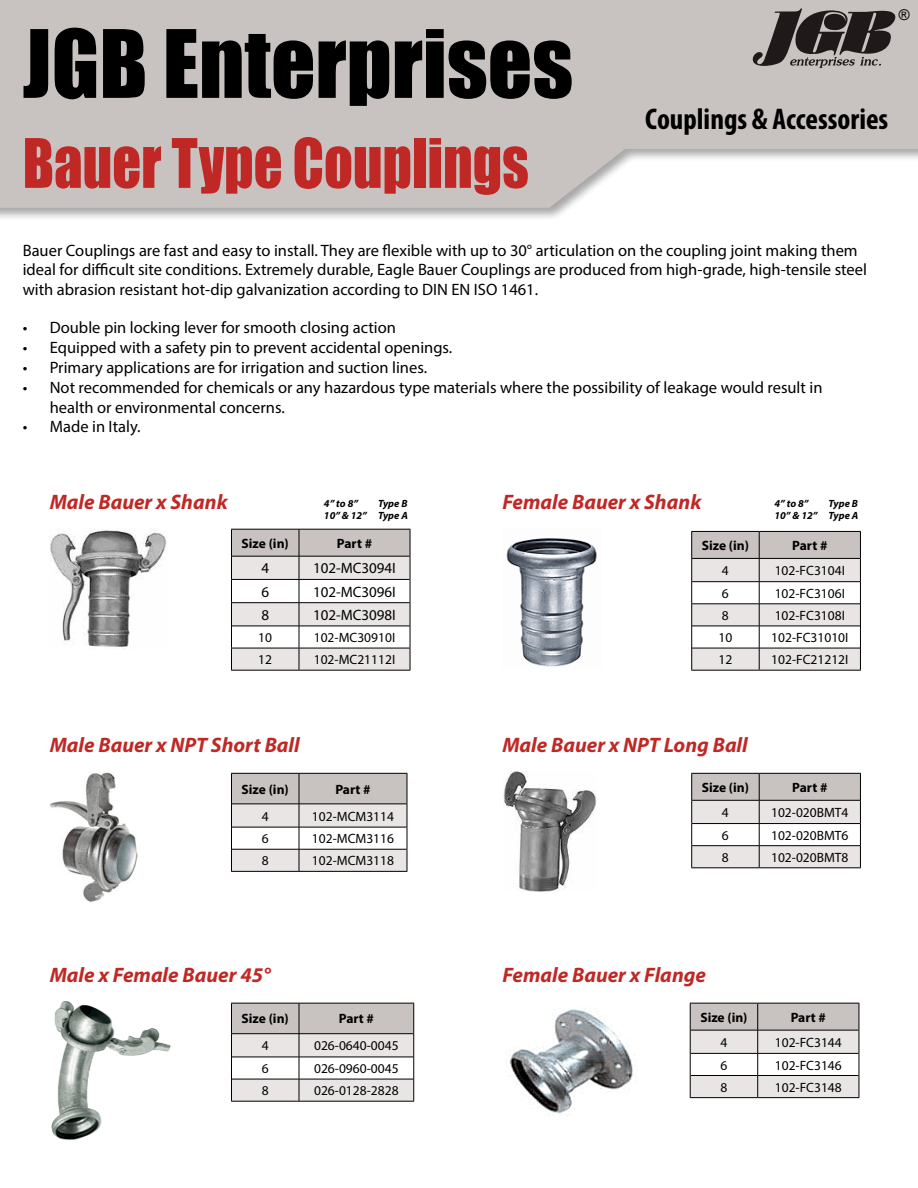
<style>
.page{position:relative;width:918px;height:1188px;background:#fff}
.page>*{position:absolute;margin:0;border:0;box-sizing:border-box;transform-origin:0 0}
.t1{font:87px "Impact";color:#000}
.t2{font:63px "Impact";color:#c02825;scale:.9 1}
.t3{font:700 condensed 30px "Myriad Pro";color:#000}
.t4{font:italic 700 21px "Myriad Pro";color:#c02825}
.t5{font:16.5px/19.8px "Myriad Pro";color:#000}
.t6{font:15px "Myriad Pro";color:#000}
.t7{font:italic 14.85px "Arial";color:#000}
.t8{font:13.5px "Myriad Pro";color:#000}
.t9{font:700 13.5px "Myriad Pro";color:#000}
.t10{font:italic 700 10.5px/12.6px "Myriad Pro";color:#000;text-align:right}
</style>
<div class="page">
<div style="left:0;top:0;width:918px;height:221px;background:#000;opacity:.35"></div>
<div style="left:0;top:149px;width:633px;height:59px;background:#c8c2c0"></div>
<div style="left:0;top:0;width:918px;height:149px;background:#c8c2c0"></div>
<svg style="left:231px;top:773px;width:177px;height:98px"></svg>
<hr style="left:231px;top:871px;width:68px;height:1px;background:#000">
<hr style="left:299px;top:871px;width:108px;height:1px;background:#000">
<svg style="left:691px;top:773px;width:170px;height:94px"></svg>
<hr style="left:691px;top:867px;width:68px;height:1px;background:#000">
<hr style="left:759px;top:867px;width:102px;height:1px;background:#000">
<img style="left:50px;top:772px;width:88px;height:130px">
<img style="left:503px;top:772px;width:93px;height:120px">
<svg style="left:231px;top:529px;width:180px;height:141px"></svg>
<hr style="left:231px;top:670px;width:68px;height:1px;background:#000">
<hr style="left:299px;top:670px;width:111px;height:1px;background:#000">
<hr style="left:232px;top:626px;width:67px;height:1px;background:#000">
<hr style="left:299px;top:626px;width:111px;height:1px;background:#000">
<img style="left:50px;top:529px;width:116px;height:121px">
<svg style="left:691px;top:531px;width:170px;height:139px"></svg>
<hr style="left:691px;top:670px;width:68px;height:1px;background:#000">
<hr style="left:759px;top:670px;width:102px;height:1px;background:#000">
<hr style="left:692px;top:648px;width:67px;height:1px;background:#000">
<hr style="left:759px;top:648px;width:101px;height:1px;background:#000">
<hr style="left:692px;top:626px;width:67px;height:1px;background:#000">
<hr style="left:759px;top:626px;width:101px;height:1px;background:#000">
<img style="left:506px;top:538px;width:91px;height:129px">
<svg style="left:231px;top:1003px;width:183px;height:98px"></svg>
<hr style="left:231px;top:1101px;width:68px;height:1px;background:#000">
<hr style="left:299px;top:1101px;width:115px;height:1px;background:#000">
<svg style="left:690px;top:1003px;width:170px;height:95px"></svg>
<hr style="left:690px;top:1097px;width:68px;height:1px;background:#000">
<hr style="left:758px;top:1097px;width:101px;height:1px;background:#000">
<img style="left:52px;top:1001px;width:118px;height:139px">
<img style="left:507px;top:1008px;width:130px;height:108px">
<svg style="left:752px;top:8px;width:144px;height:60px"></svg>
<h1 class="t1" style="left:23px;top:-4px;width:552px">JGB Enterprises</h1>
<h2 class="t2" style="left:23px;top:114px;width:564px">Bauer Type Couplings</h2>
<p class="t7" style="left:898px;top:5px;width:12px">®</p>
<h3 class="t3" style="left:645px;top:101px;width:245px">Couplings &amp; Accessories</h3>
<p class="t5" style="left:23px;top:240px;width:846px">Bauer Couplings are fast and easy to install. They are flexible with up to 30° articulation on the coupling joint making them ideal for difficult site conditions. Extremely durable, Eagle Bauer Couplings are produced from high-grade, high-tensile steel with abrasion resistant hot-dip galvanization according to DIN EN ISO 1461.</p>
<p class="t5" style="left:23px;top:318px;width:375px">• Double pin locking lever for smooth closing action</p>
<p class="t5" style="left:23px;top:338px;width:431px">• Equipped with a safety pin to prevent accidental openings.</p>
<p class="t5" style="left:23px;top:357px;width:406px">• Primary applications are for irrigation and suction lines.</p>
<p class="t5" style="left:50px;top:377px;width:774px;text-indent:-27px">• Not recommended for chemicals or any hazardous type materials where the possibility of leakage would result in health or environmental concerns.</p>
<p class="t5" style="left:23px;top:417px;width:119px">• Made in Italy.</p>
<p class="t4" style="left:50px;top:488px;width:180px">Male Bauer x Shank</p>
<p class="t10" style="left:324px;top:496px;width:85px">Type B<br>10” &amp; 12” Type A</p>
<p class="t4" style="left:502px;top:488px;width:201px">Female Bauer x Shank</p>
<p class="t10" style="left:324px;top:496px;width:36px">4” to 8”</p>
<p class="t10" style="left:774px;top:496px;width:36px">4” to 8”</p>
<p class="t10" style="left:774px;top:496px;width:85px">Type B<br>10” &amp; 12” Type A</p>
<p class="t9" style="left:242px;top:534px;width:49px">Size (in)</p>
<p class="t9" style="left:337px;top:534px;width:37px">Part #</p>
<p class="t6" style="left:261px;top:559px;width:9px">4</p>
<p class="t6" style="left:313px;top:559px;width:84px">102-MC3094I</p>
<p class="t6" style="left:261px;top:582px;width:9px">6</p>
<p class="t6" style="left:313px;top:582px;width:84px">102-MC3096I</p>
<p class="t6" style="left:261px;top:606px;width:9px">8</p>
<p class="t6" style="left:313px;top:606px;width:84px">102-MC3098I</p>
<p class="t8" style="left:258px;top:629px;width:15px">10</p>
<p class="t8" style="left:314px;top:629px;width:83px">102-MC30910I</p>
<p class="t8" style="left:258px;top:651px;width:15px">12</p>
<p class="t8" style="left:314px;top:651px;width:83px">102-MC21112I</p>
<p class="t9" style="left:702px;top:537px;width:49px">Size (in)</p>
<p class="t9" style="left:792px;top:537px;width:37px">Part #</p>
<p class="t8" style="left:722px;top:562px;width:8px">4</p>
<p class="t8" style="left:775px;top:562px;width:72px">102-FC3104I</p>
<p class="t8" style="left:722px;top:585px;width:8px">6</p>
<p class="t8" style="left:775px;top:585px;width:72px">102-FC3106I</p>
<p class="t8" style="left:722px;top:607px;width:8px">8</p>
<p class="t8" style="left:775px;top:607px;width:72px">102-FC3108I</p>
<p class="t8" style="left:719px;top:629px;width:15px">10</p>
<p class="t8" style="left:771px;top:629px;width:79px">102-FC31010I</p>
<p class="t8" style="left:719px;top:651px;width:15px">12</p>
<p class="t8" style="left:771px;top:651px;width:79px">102-FC21212I</p>
<p class="t4" style="left:50px;top:731px;width:252px">Male Bauer x NPT Short Ball</p>
<p class="t9" style="left:242px;top:780px;width:49px">Size (in)</p>
<p class="t9" style="left:335px;top:780px;width:37px">Part #</p>
<p class="t8" style="left:262px;top:808px;width:8px">4</p>
<p class="t8" style="left:312px;top:808px;width:84px">102-MCM3114</p>
<p class="t8" style="left:262px;top:830px;width:8px">6</p>
<p class="t8" style="left:312px;top:830px;width:84px">102-MCM3116</p>
<p class="t8" style="left:262px;top:853px;width:8px">8</p>
<p class="t8" style="left:312px;top:853px;width:84px">102-MCM3118</p>
<p class="t4" style="left:502px;top:731px;width:247px">Male Bauer x NPT Long Ball</p>
<p class="t9" style="left:702px;top:779px;width:49px">Size (in)</p>
<p class="t9" style="left:792px;top:779px;width:37px">Part #</p>
<p class="t8" style="left:722px;top:804px;width:8px">4</p>
<p class="t8" style="left:771px;top:804px;width:79px">102-020BMT4</p>
<p class="t8" style="left:722px;top:827px;width:8px">6</p>
<p class="t8" style="left:771px;top:827px;width:79px">102-020BMT6</p>
<p class="t8" style="left:722px;top:849px;width:8px">8</p>
<p class="t8" style="left:771px;top:849px;width:79px">102-020BMT8</p>
<p class="t4" style="left:50px;top:961px;width:222px">Male x Female Bauer 45°</p>
<p class="t9" style="left:242px;top:1010px;width:49px">Size (in)</p>
<p class="t9" style="left:339px;top:1010px;width:37px">Part #</p>
<p class="t8" style="left:262px;top:1038px;width:8px">4</p>
<p class="t8" style="left:314px;top:1038px;width:86px">026-0640-0045</p>
<p class="t8" style="left:262px;top:1060px;width:8px">6</p>
<p class="t8" style="left:314px;top:1060px;width:86px">026-0960-0045</p>
<p class="t8" style="left:262px;top:1082px;width:8px">8</p>
<p class="t8" style="left:314px;top:1082px;width:86px">026-0128-2828</p>
<p class="t4" style="left:502px;top:961px;width:205px">Female Bauer x Flange</p>
<p class="t9" style="left:700px;top:1008px;width:49px">Size (in)</p>
<p class="t9" style="left:791px;top:1008px;width:37px">Part #</p>
<p class="t8" style="left:720px;top:1034px;width:8px">4</p>
<p class="t8" style="left:775px;top:1034px;width:69px">102-FC3144</p>
<p class="t8" style="left:720px;top:1057px;width:8px">6</p>
<p class="t8" style="left:775px;top:1057px;width:69px">102-FC3146</p>
<p class="t8" style="left:720px;top:1079px;width:8px">8</p>
<p class="t8" style="left:775px;top:1079px;width:69px">102-FC3148</p>
</div>
